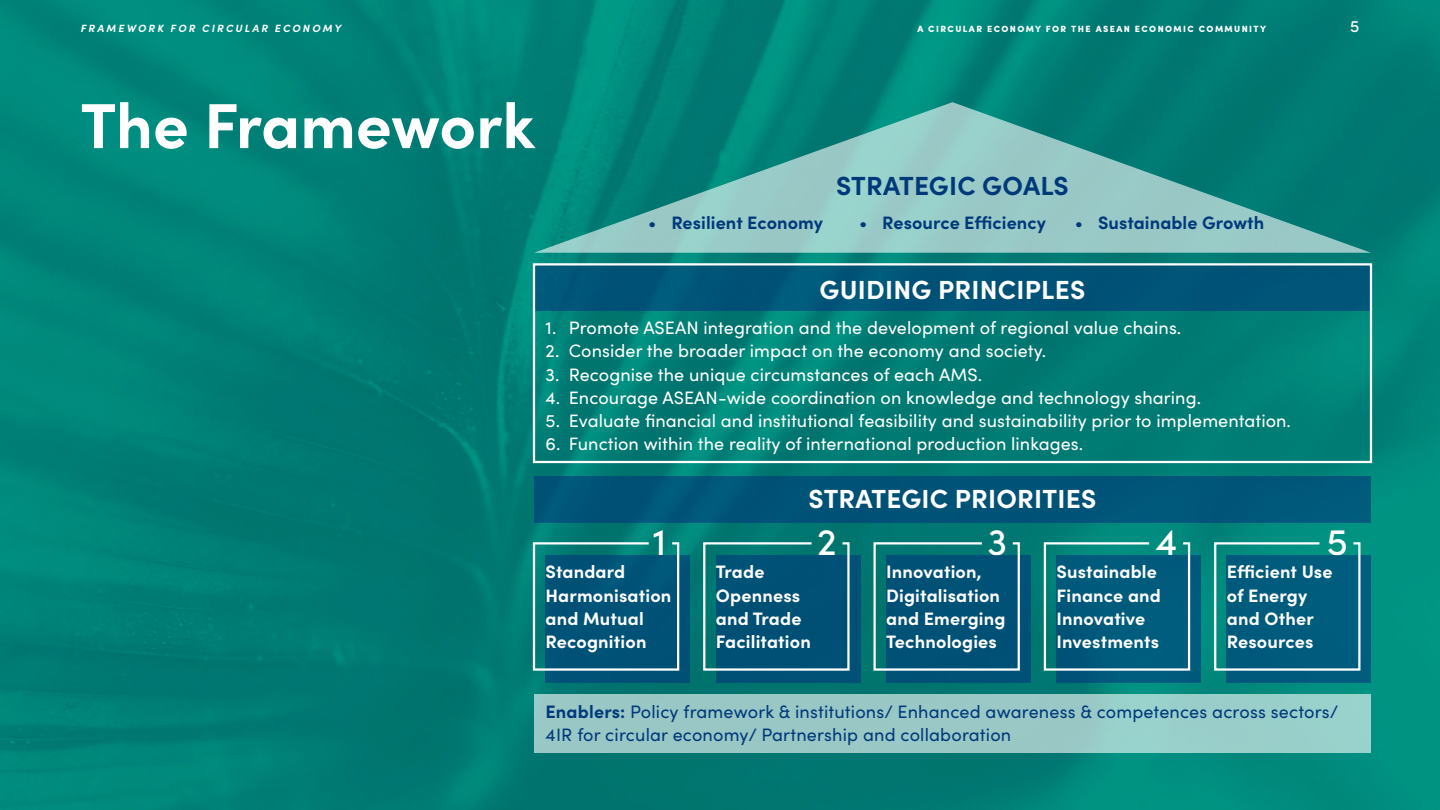
<style>
.page{position:relative;width:1440px;height:810px;background:#fff}
.page>*{position:absolute;margin:0;border:0;box-sizing:border-box;transform-origin:0 0}
.t1{font:700 63.75px "Sofia Pro";letter-spacing:-.005em;color:#fff}
.t2{font:500 37.5px "Sofia Pro";color:#fff}
.t3{font:700 26.25px "Sofia Pro";letter-spacing:.01em;color:#fff}
.t4{font:700 26.25px "Sofia Pro";letter-spacing:.01em;color:#00397b}
.t5{font:18px "Sofia Pro";letter-spacing:.005em;color:#fff}
.t6{font:700 18px/23.2px "Sofia Pro";letter-spacing:.01em;color:#fff}
.t7{font:18px/23.2px "Sofia Pro";letter-spacing:.01em;color:#00397b}
.t8{font:700 18px "Sofia Pro";letter-spacing:.005em;color:#00397b}
.t9{font:500 16.5px "Sofia Pro";color:#fff}
.t10{font:italic 700 10.5px "Sofia Pro";letter-spacing:.21em;color:#fff}
.t11{font:900 9px "Sofia Pro";letter-spacing:.155em;color:#fff}
.s1{font-weight:400}
.s2{font-weight:700}
</style>
<div class="page">
<img style="left:0;top:0;width:1440px;height:810px">
<div style="left:534px;top:264px;width:837px;height:47px;background:#005378"></div>
<div style="left:534px;top:476px;width:837px;height:46px;background:#005378"></div>
<svg style="left:534px;top:102px;width:837px;height:151px;background:#4ca49e"></svg>
<div style="left:533px;top:263px;width:839px;height:200px;border:2px solid #fff"></div>
<div style="left:546px;top:555px;width:144px;height:128px;background:#005176"></div>
<svg style="left:532px;top:541px;width:148px;height:131px"></svg>
<div style="left:1227px;top:555px;width:144px;height:128px;background:#005b7d"></div>
<svg style="left:1213px;top:541px;width:149px;height:131px"></svg>
<div style="left:1057px;top:555px;width:144px;height:128px;background:#005b7d"></div>
<svg style="left:1043px;top:541px;width:148px;height:131px"></svg>
<div style="left:886px;top:555px;width:144px;height:128px;background:#005176"></div>
<svg style="left:872px;top:541px;width:149px;height:131px"></svg>
<div style="left:716px;top:555px;width:144px;height:128px;background:#005175"></div>
<svg style="left:702px;top:541px;width:149px;height:131px"></svg>
<div style="left:534px;top:694px;width:837px;height:59px;background:#99c8c5"></div>
<p class="t10" style="left:81px;top:20px;width:262px">FRAMEWORK FOR CIRCULAR ECONOMY</p>
<p class="t11" style="left:918px;top:22px;width:350px">A CIRCULAR ECONOMY FOR THE ASEAN ECONOMIC COMMUNITY</p>
<p class="t9" style="left:1350px;top:14px;width:11px">5</p>
<h1 class="t1" style="left:81px;top:77px;width:456px">The Framework</h1>
<h3 class="t4" style="left:836px;top:165px;width:234px">STRATEGIC GOALS</h3>
<p class="t8" style="left:648px;top:209px;width:176px"><span class="s1">•</span> Resilient Economy</p>
<p class="t8" style="left:859px;top:209px;width:189px"><span class="s1">•</span> Resource Efficiency</p>
<p class="t8" style="left:1075px;top:209px;width:191px"><span class="s1">•</span> Sustainable Growth</p>
<h3 class="t3" style="left:820px;top:270px;width:267px">GUIDING PRINCIPLES</h3>
<p class="t5" style="left:546px;top:315px;width:637px">1. Promote ASEAN integration and the development of regional value chains.</p>
<p class="t5" style="left:546px;top:338px;width:502px">2. Consider the broader impact on the economy and society.</p>
<p class="t5" style="left:546px;top:361px;width:438px">3. Recognise the unique circumstances of each AMS.</p>
<p class="t5" style="left:546px;top:384px;width:657px">4. Encourage ASEAN-wide coordination on knowledge and technology sharing.</p>
<p class="t5" style="left:546px;top:408px;width:747px">5. Evaluate financial and institutional feasibility and sustainability prior to implementation.</p>
<p class="t5" style="left:546px;top:431px;width:539px">6. Function within the reality of international production linkages.</p>
<h3 class="t3" style="left:809px;top:479px;width:289px">STRATEGIC PRIORITIES</h3>
<h2 class="t2" style="left:653px;top:514px;width:15px">1</h2>
<h2 class="t2" style="left:817px;top:514px;width:21px">2</h2>
<h2 class="t2" style="left:987px;top:514px;width:21px">3</h2>
<h2 class="t2" style="left:1156px;top:514px;width:23px">4</h2>
<h2 class="t2" style="left:1327px;top:514px;width:22px">5</h2>
<p class="t6" style="left:546px;top:559px;width:127px">Standard<br>Harmonisation and Mutual<br>Recognition</p>
<p class="t6" style="left:1227px;top:559px;width:107px">Efficient Use of Energy and Other<br>Resources</p>
<p class="t6" style="left:1057px;top:559px;width:106px">Sustainable<br>Finance and<br>Innovative<br>Investments</p>
<p class="t6" style="left:716px;top:559px;width:96px">Trade<br>Openness and Trade<br>Facilitation</p>
<p class="t6" style="left:886px;top:559px;width:121px">Innovation,<br>Digitalisation and Emerging<br>Technologies</p>
<p class="t7" style="left:546px;top:699px;width:794px"><span class="s2">Enablers:</span> Policy framework &amp; institutions/ Enhanced awareness &amp; competences across sectors/<br>4IR for circular economy/ Partnership and collaboration</p>
</div>
